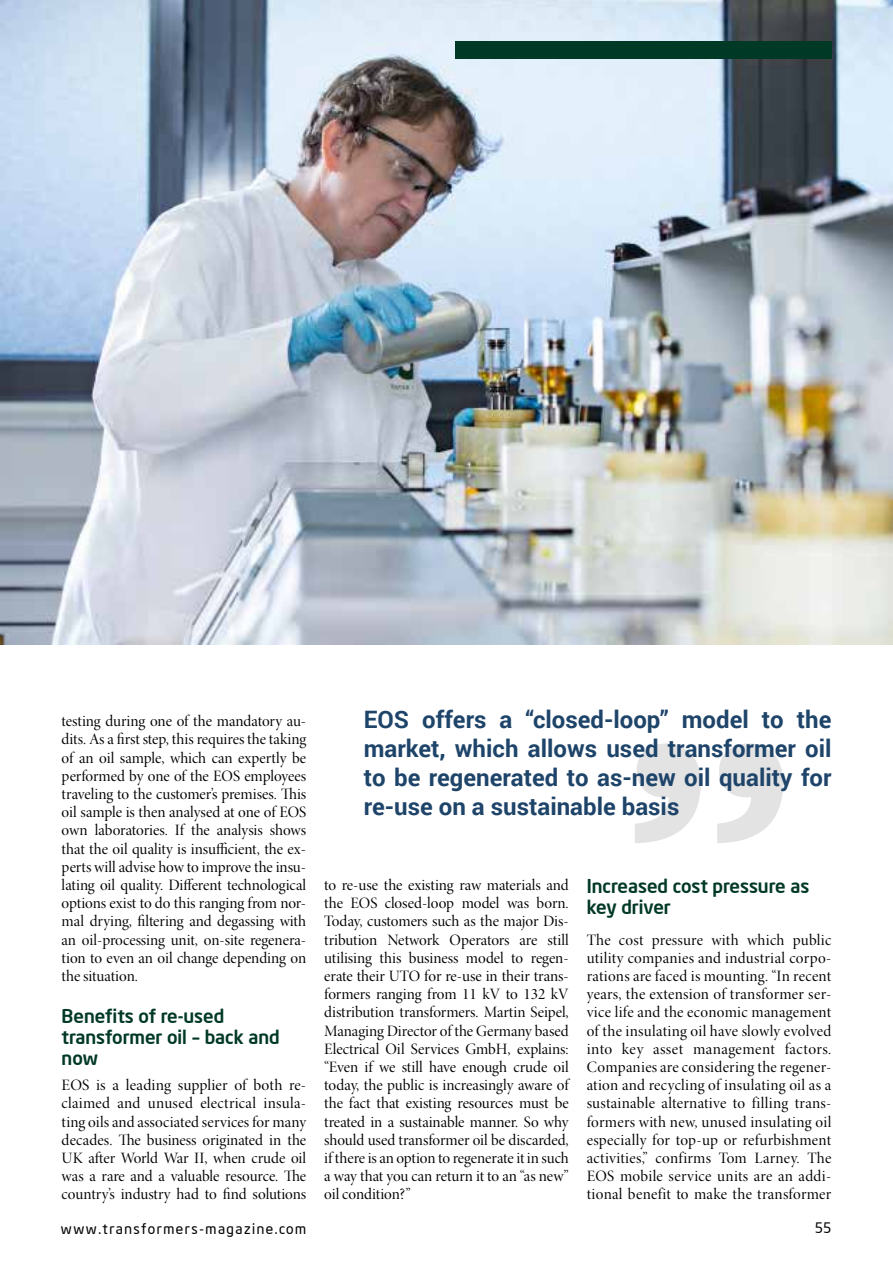
<style>
.page{position:relative;width:893px;height:1263px;background:#fff}
.page>*{position:absolute;margin:0;border:0;box-sizing:border-box;transform-origin:0 0}
.t1{font:700 24px/28.8px "Roboto";color:#1e446a;text-align:justify}
.t2{font:500 18.75px/21px "Neo Sans Intel";color:#003925}
.t3{font:15.9px/18.1px "Minion Pro Disp";color:#000;text-align:justify}
.t4{font:14.25px "Neo Sans Intel";letter-spacing:.11em;color:#000}
</style>
<div class="page">
<svg style="left:635px;top:743px;width:148px;height:100px"></svg>
<img style="left:0;top:0;width:893px;height:644px">
<div style="left:455px;top:41px;width:377px;height:17px;background:#003925"></div>
<p class="t3" style="left:62px;top:712px;width:246px">testing during one of the mandatory au&shy;dits. As a first step, this requires the taking of an oil sample, which can expertly be performed by one of the EOS employees traveling to the customer’s premises. This oil sample is then analysed at one of EOS own laboratories. If the analysis shows that the oil quality is insufficient, the ex&shy;perts will advise how to improve the insu&shy;lating oil quality. Different technological options exist to do this ranging from nor&shy;mal drying, filtering and degassing with an oil-processing unit, on-site regenera&shy;tion to even an oil change depending on the situation.</p>
<p class="t2" style="left:62px;top:1005px;width:220px">Benefits of re-used transformer oil – back and now</p>
<p class="t3" style="left:62px;top:1076px;width:246px">EOS is a leading supplier of both re&shy;claimed and unused electrical insula&shy;ting oils and associated services for many decades. The business originated in the UK after World War II, when crude oil was a rare and a valuable resource. The country’s industry had to find solutions</p>
<h1 class="t1" style="left:364px;top:704px;width:469px">EOS offers a “closed-loop” model to the market, which allows used transformer oil to be regenerated to as-new oil quality for re-use on a sustainable basis</h1>
<p class="t3" style="left:324px;top:876px;width:246px">to re-use the existing raw materials and the EOS closed-loop model was born.<br>Today, customers such as the major Dis&shy;tribution Network Operators are still utilising this business model to regen&shy;erate their UTO for re-use in their trans&shy;formers ranging from 11 kV to 132 kV distribution transformers. Martin Seipel, Managing Director of the Germany based Electrical Oil Services GmbH, explains: “Even if we still have enough crude oil today, the public is increasingly aware of the fact that existing resources must be treated in a sustainable manner. So why should used transformer oil be discarded, if there is an option to regenerate it in such a way that you can return it to an “as new” oil condition?”</p>
<p class="t2" style="left:587px;top:875px;width:224px">Increased cost pressure as key driver</p>
<p class="t3" style="left:587px;top:931px;width:246px">The cost pressure with which public utility companies and industrial corpo&shy;rations are faced is mounting. “In recent years, the extension of transformer ser&shy;vice life and the economic management of the insulating oil have slowly evolved into key asset management factors.<br>Companies are considering the regener&shy;ation and recycling of insulating oil as a sustainable alternative to filling trans&shy;formers with new, unused insulating oil especially for top-up or refurbishment activities,” confirms Tom Larney. The EOS mobile service units are an addi&shy;tional benefit to make the transformer</p>
<p class="t4" style="left:61px;top:1220px;width:247px">www.transformers-magazine.com</p>
<p class="t4" style="left:815px;top:1219px;width:18px">55</p>
</div>
